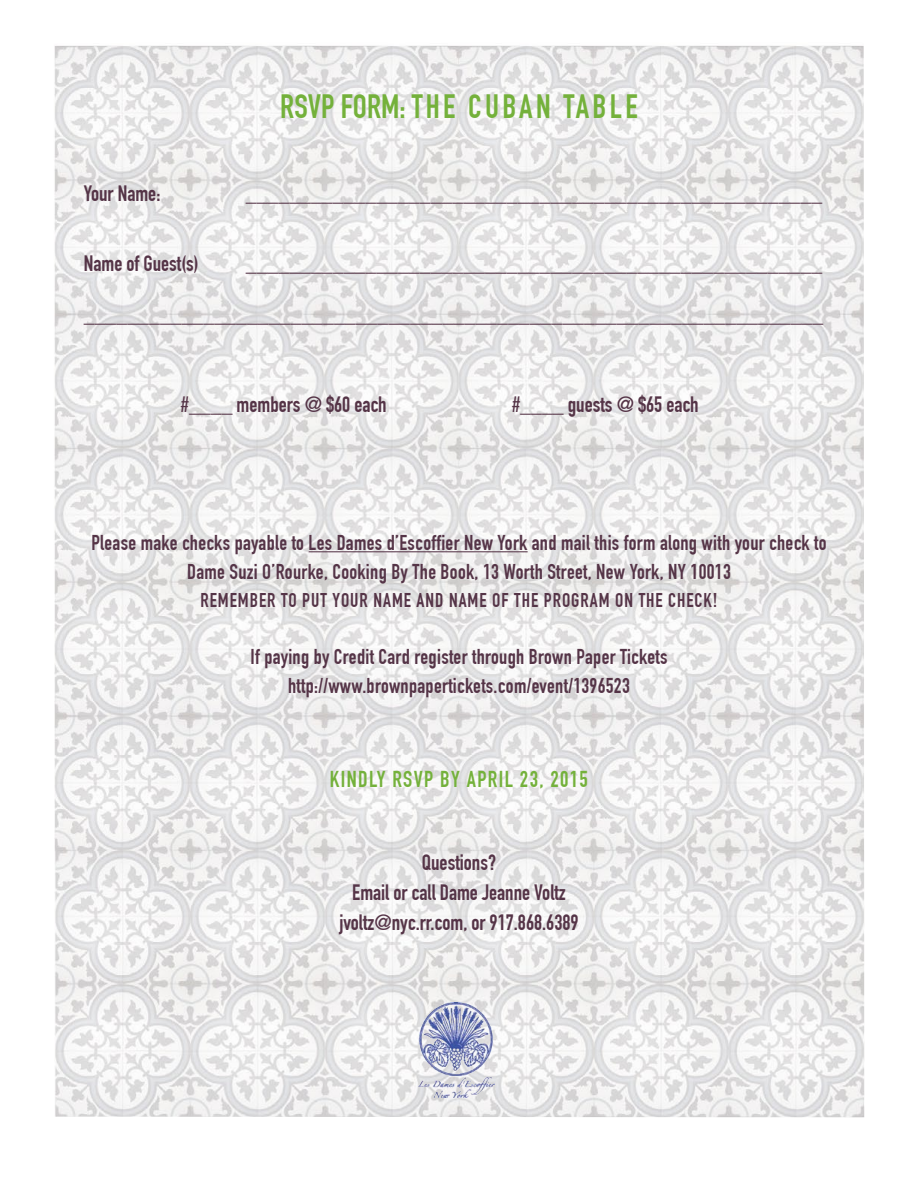
<style>
.page{position:relative;width:918px;height:1188px;background:#fff}
.page>*{position:absolute;margin:0;border:0;box-sizing:border-box;transform-origin:0 0}
.t1{font:700 33px "DIN Condensed";letter-spacing:.095em;color:#74b13b}
.t2{font:700 22.5px "DIN Condensed";letter-spacing:.06em;color:#74b13b}
.t3{font:700 21.75px/30px "DIN Condensed";color:#553447;text-align:center}
.t4{font:700 21px/28.5px "DIN Condensed";letter-spacing:.015em;color:#553447;text-align:center}
.t5{font:700 19.5px "DIN Condensed";letter-spacing:.05em;color:#553447}
</style>
<div class="page">
<img style="left:54px;top:45px;width:810px;height:1072px">
<hr style="left:309px;top:551px;width:219px;height:1px;background:#553447">
<img style="left:418px;top:1003px;width:76px;height:95px">
<p class="t3" style="left:84px;top:178px;width:78px">Your Name:</p>
<p class="t3" style="left:84px;top:249px;width:116px">Name of Guest(s)</p>
<h1 class="t1" style="left:280px;top:87px;width:359px">RSVP FORM: THE CUBAN TABLE</h1>
<p class="t3" style="left:246px;top:178px;width:578px">_____________________________________________________</p>
<p class="t3" style="left:246px;top:249px;width:578px">_____________________________________________________</p>
<p class="t3" style="left:84px;top:300px;width:741px">____________________________________________________________________</p>
<p class="t3" style="left:181px;top:390px;width:207px">#____ members @ $60 each</p>
<p class="t3" style="left:512px;top:390px;width:188px">#____ guests @ $65 each</p>
<p class="t4" style="left:91px;top:529px;width:737px">Please make checks payable to Les Dames d’Escoffier New York and mail this form along with your check to<br>Dame Suzi O’Rourke, Cooking By The Book, 13 Worth Street, New York, NY 10013</p>
<p class="t5" style="left:201px;top:589px;width:518px">REMEMBER TO PUT YOUR NAME AND NAME OF THE PROGRAM ON THE CHECK!</p>
<p class="t4" style="left:251px;top:643px;width:418px">If paying by Credit Card register through Brown Paper Tickets http://www.brownpapertickets.com/event/1396523</p>
<p class="t2" style="left:330px;top:766px;width:260px">KINDLY RSVP BY APRIL 23, 2015</p>
<p class="t3" style="left:339px;top:848px;width:241px">Questions?<br>Email or call Dame Jeanne Voltz jvoltz@nyc.rr.com, or 917.868.6389</p>
</div>
